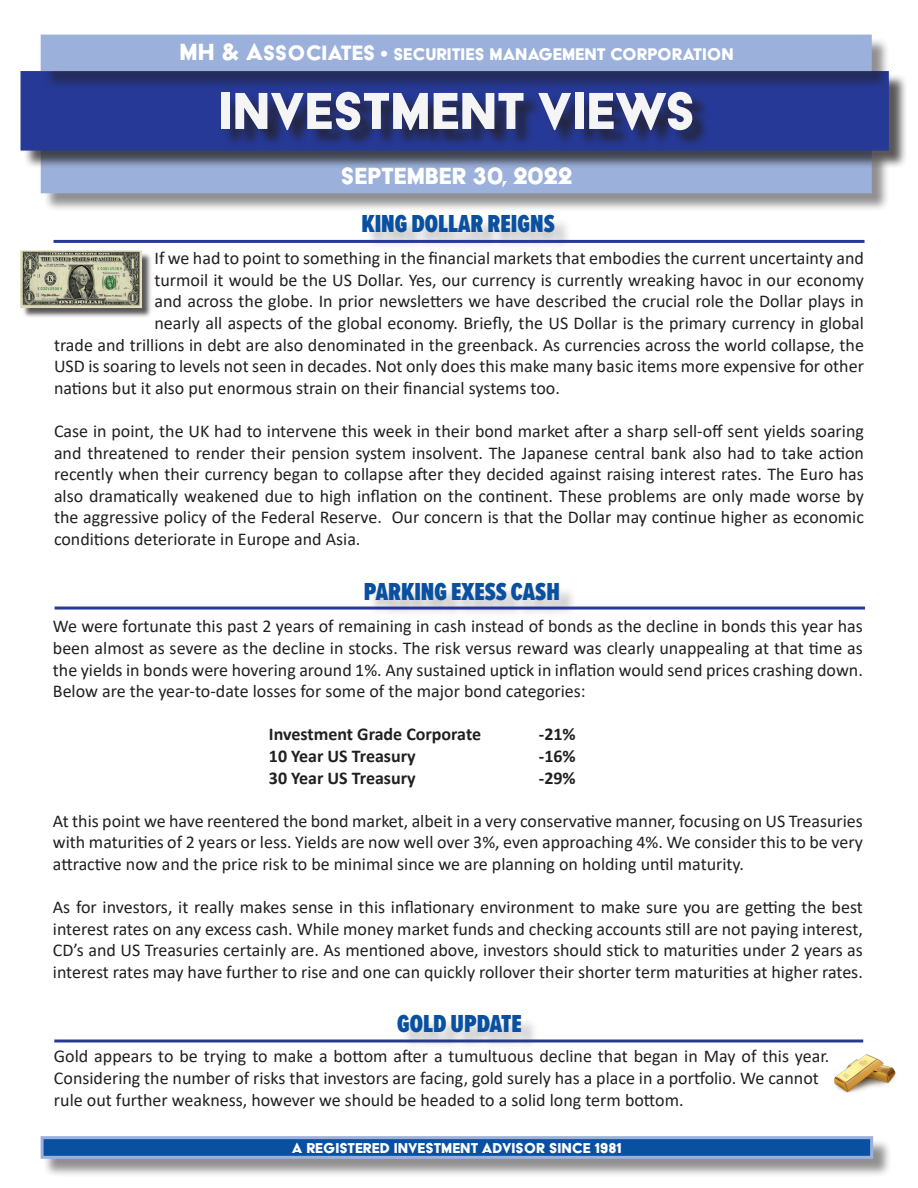
<style>
.page{position:relative;width:918px;height:1188px;background:#fff}
.page>*{position:absolute;margin:0;border:0;box-sizing:border-box;transform-origin:0 0}
.t1{font:60px "Acier BAT Text Solid";color:#f5f5f6}
.t2{font:27px "Acier BAT Text Solid";color:#fff}
.Headline{font:900 25.5px "Proxima Nova Ex Cn";color:#0a50a0}
.Subhead_1{font:19.5px "Acier BAT Text Solid";color:#fff}
.t3{font:18px/21.6px "Calibri";color:#231f20;text-align:justify}
.t4{font:700 18px "Calibri";color:#231f20}
.Subhead_1-2{font:16.5px "Acier BAT Text Solid";color:#fff}
.s1{font-size:27px}
.s2{font-size:24px}
.s3{font-size:21px}
</style>
<div class="page">
<div style="left:43px;top:151px;width:848px;height:61px;background:#231f20;opacity:.5"></div>
<div style="left:41px;top:148px;width:831px;height:45px;background:#9bb1db"></div>
<div style="left:23px;top:73px;width:884px;height:96px;background:#231f20;opacity:.75"></div>
<div style="left:21px;top:71px;width:868px;height:80px;background:#263996;border:2px solid #263996"></div>
<div style="left:43px;top:37px;width:848px;height:53px;background:#231f20;opacity:.5"></div>
<div style="left:41px;top:35px;width:831px;height:36px;background:#9bb1db"></div>
<div style="left:223px;top:94px;width:488px;height:54px;background:#231f20;opacity:.75"></div>
<div style="left:43px;top:1138px;width:849px;height:39px;background:#231f20;opacity:.5"></div>
<div style="left:41px;top:1136px;width:832px;height:23px;background:#0a50a0;border:3px solid #9bb1db"></div>
<div style="left:365px;top:217px;width:207px;height:33px;background:#231f20;opacity:.26"></div>
<hr style="left:53px;top:240px;width:812px;height:3px;background:#263996">
<div style="left:368px;top:586px;width:210px;height:33px;background:#231f20;opacity:.26"></div>
<hr style="left:55px;top:607px;width:810px;height:3px;background:#263996">
<div style="left:400px;top:1017px;width:139px;height:33px;background:#231f20;opacity:.26"></div>
<hr style="left:54px;top:1040px;width:809px;height:2px;background:#263996">
<div style="left:22px;top:252px;width:129px;height:66px;background:#231f20;opacity:.75"></div>
<img style="left:21px;top:251px;width:120px;height:56px">
<img style="left:834px;top:1054px;width:62px;height:39px">
<p class="Subhead_1" style="left:179px;top:44px;width:556px"><span class="s1">MH &amp; A</span><span class="s2">SSOCIATES</span> <span class="s3">•</span> SECURITIES MANAGEMENT CORPORATION</p>
<p class="t1" style="left:218px;top:79px;width:479px">INVESTMENT VIEWS</p>
<p class="t2" style="left:341px;top:161px;width:233px">SEPTEMBER 30, 2022</p>
<p class="Headline" style="left:361px;top:205px;width:195px">KING DOLLAR REIGNS</p>
<p class="t3" style="left:154px;top:247px;width:711px">If we had to point to something in the financial markets that embodies the current uncertainty and</p>
<p class="t3" style="left:154px;top:269px;width:711px">turmoil it would be the US Dollar. Yes, our currency is currently wreaking havoc in our economy</p>
<p class="t3" style="left:154px;top:290px;width:711px">and across the globe. In prior newsletters we have described the crucial role the Dollar plays in</p>
<p class="t3" style="left:154px;top:312px;width:711px">nearly all aspects of the global economy. Briefly, the US Dollar is the primary currency in global</p>
<p class="t3" style="left:54px;top:333px;width:812px">trade and trillions in debt are also denominated in the greenback. As currencies across the world collapse, the</p>
<p class="t3" style="left:54px;top:355px;width:812px">USD is soaring to levels not seen in decades. Not only does this make many basic items more expensive for other</p>
<p class="t3" style="left:54px;top:377px;width:508px">nations but it also put enormous strain on their financial systems too.</p>
<p class="t3" style="left:54px;top:420px;width:812px">Case in point, the UK had to intervene this week in their bond market after a sharp sell-off sent yields soaring and threatened to render their pension system insolvent. The Japanese central bank also had to take action recently when their currency began to collapse after they decided against raising interest rates. The Euro has also dramatically weakened due to high inflation on the continent. These problems are only made worse by the aggressive policy of the Federal Reserve. Our concern is that the Dollar may continue higher as economic conditions deteriorate in Europe and Asia.</p>
<p class="Headline" style="left:364px;top:573px;width:197px">PARKING EXESS CASH</p>
<p class="t3" style="left:53px;top:615px;width:812px">We were fortunate this past 2 years of remaining in cash instead of bonds as the decline in bonds this year has been almost as severe as the decline in stocks. The risk versus reward was clearly unappealing at that time as the yields in bonds were hovering around 1%. Any sustained uptick in inflation would send prices crashing down.<br>Below are the year-to-date losses for some of the major bond categories:</p>
<p class="t4" style="left:269px;top:722px;width:214px">Investment Grade Corporate</p>
<p class="t4" style="left:539px;top:722px;width:38px">-21%</p>
<p class="t4" style="left:269px;top:743px;width:148px">10 Year US Treasury</p>
<p class="t4" style="left:539px;top:743px;width:38px">-16%</p>
<p class="t4" style="left:269px;top:765px;width:148px">30 Year US Treasury</p>
<p class="t4" style="left:539px;top:765px;width:38px">-29%</p>
<p class="t3" style="left:53px;top:810px;width:812px">At this point we have reentered the bond market, albeit in a very conservative manner, focusing on US Treasuries with maturities of 2 years or less. Yields are now well over 3%, even approaching 4%. We consider this to be very attractive now and the price risk to be minimal since we are planning on holding until maturity.</p>
<p class="t3" style="left:53px;top:896px;width:812px">As for investors, it really makes sense in this inflationary environment to make sure you are getting the best interest rates on any excess cash. While money market funds and checking accounts still are not paying interest, CD’s and US Treasuries certainly are. As mentioned above, investors should stick to maturities under 2 years as interest rates may have further to rise and one can quickly rollover their shorter term maturities at higher rates.</p>
<p class="Headline" style="left:397px;top:1005px;width:126px">GOLD UPDATE</p>
<p class="t3" style="left:54px;top:1045px;width:777px;text-align:left">Gold appears to be trying to make a bottom after a tumultuous decline that began in May of this year.<br>Considering the number of risks that investors are facing, gold surely has a place in a portfolio. We cannot rule out further weakness, however we should be headed to a solid long term bottom.</p>
<p class="Subhead_1-2" style="left:292px;top:1139px;width:331px">A REGISTERED INVESTMENT ADVISOR SINCE 1981</p>
</div>
